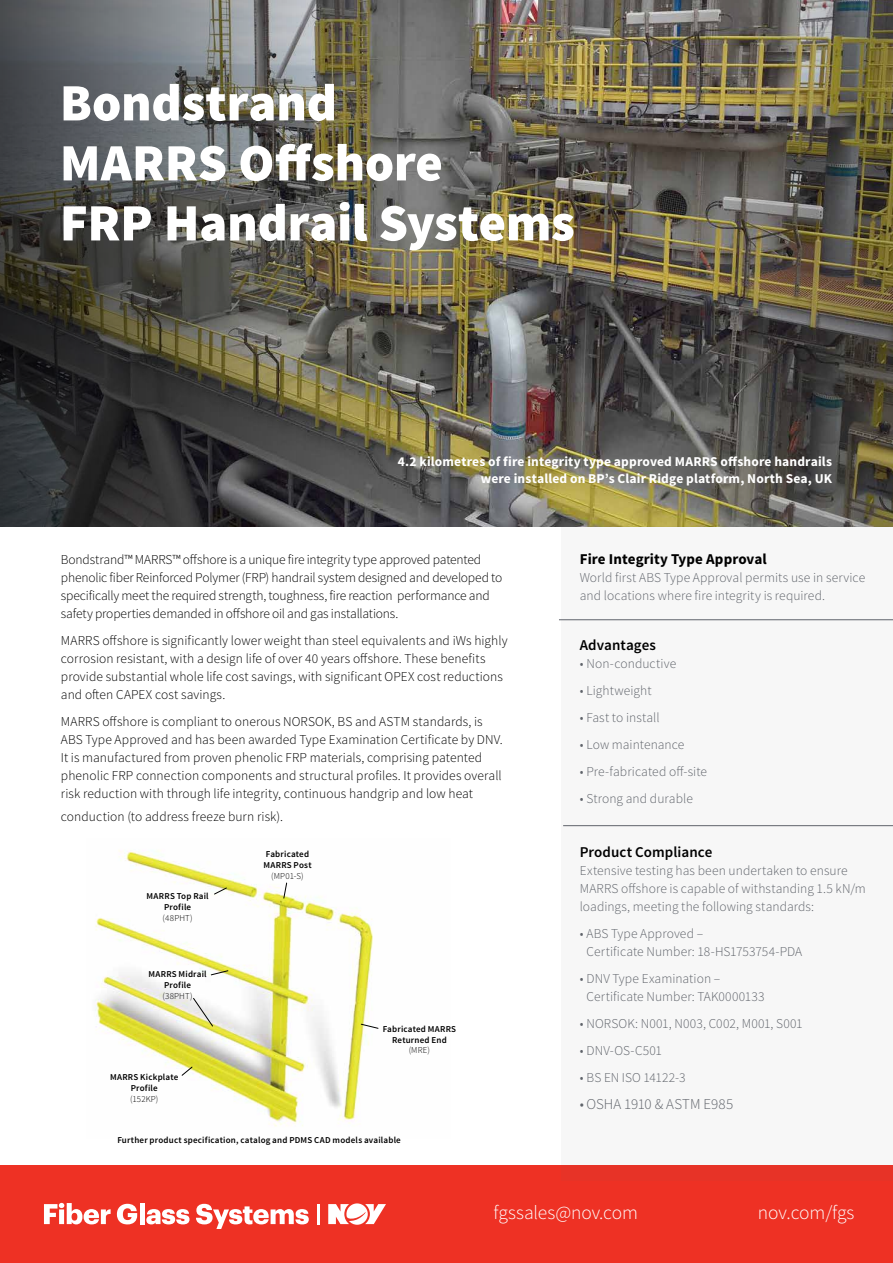
<style>
.page{position:relative;width:893px;height:1263px;background:#fff}
.page>*{position:absolute;margin:0;border:0;box-sizing:border-box;transform-origin:0 0}
.t1{font:900 52.5px/60px "Source Sans Pro";letter-spacing:-.005em;color:#fff}
.t2{font:300 19.5px "Source Sans Pro";letter-spacing:-.005em;color:#fff}
.t3{font:600 15px "Source Sans Pro";letter-spacing:.005em;color:#000}
.t4{font:700 15px "Source Sans Pro";letter-spacing:.005em;color:#000}
.t5{font:300 15px "Source Sans Pro";letter-spacing:.005em;color:#5f636a}
.t6{font:300 13.5px/18px "Source Sans Pro";color:#000}
.t7{font:300 13.5px/18px "Source Sans Pro";letter-spacing:.005em;color:#5f636a}
.t8{font:700 13.5px/16.2px "Source Sans Pro";letter-spacing:.01em;color:#fff;text-align:right}
.t9{font:600 9px/10.8px "Source Sans Pro";letter-spacing:.02em;color:#000;text-align:center}
.t10{font:300 9px "Source Sans Pro";letter-spacing:.02em;color:#000}
</style>
<div class="page">
<div style="left:0;top:1166px;width:893px;height:97px;background:#ee3124"></div>
<svg style="left:328px;top:1203px;width:58px;height:22px"></svg>
<hr style="left:317px;top:1204px;width:2px;height:20px;background:#fff">
<svg style="left:44px;top:1203px;width:67px;height:21px"></svg>
<svg style="left:117px;top:1204px;width:20px;height:20px"></svg>
<hr style="left:140px;top:1203px;width:4px;height:21px;background:#fff">
<svg style="left:146px;top:1209px;width:43px;height:15px"></svg>
<svg style="left:196px;top:1204px;width:113px;height:25px"></svg>
<img style="left:434px;top:0;width:210px;height:526px">
<div style="left:562px;top:527px;width:331px;height:654px;background:#f7f7f7"></div>
<img style="left:644px;top:0;width:249px;height:527px">
<img style="left:0;top:0;width:434px;height:526px">
<img style="left:95px;top:850px;width:278px;height:277px">
<svg style="left:283px;top:882px;width:5px;height:17px"></svg>
<svg style="left:360px;top:1023px;width:19px;height:6px"></svg>
<svg style="left:213px;top:887px;width:14px;height:8px"></svg>
<svg style="left:181px;top:1066px;width:12px;height:10px"></svg>
<svg style="left:210px;top:970px;width:19px;height:6px"></svg>
<svg style="left:192px;top:997px;width:22px;height:30px"></svg>
<hr style="left:559px;top:619px;width:334px;height:1px;background:#5f636a">
<hr style="left:563px;top:825px;width:330px;height:1px;background:#5f636a">
<h1 class="t1" style="left:60px;top:75px;width:516px">Bondstrand<br>MARRS Offshore<br>FRP Handrail Systems</h1>
<p class="t8" style="left:398px;top:454px;width:436px">4.2 kilometres of fire integrity type approved MARRS offshore handrails were installed on BP’s Clair Ridge platform, North Sea, UK</p>
<p class="t6" style="left:61px;top:551px;width:443px">Bondstrand™ MARRS™ offshore is a unique fire integrity type approved patented phenolic fiber Reinforced Polymer (FRP) handrail system designed and developed to specifically meet the required strength, toughness, fire reaction performance and safety properties demanded in offshore oil and gas installations.</p>
<p class="t6" style="left:61px;top:632px;width:448px">MARRS offshore is significantly lower weight than steel equivalents and iWs highly corrosion resistant, with a design life of over 40 years offshore. These benefits provide substantial whole life cost savings, with significant OPEX cost reductions and often CAPEX cost savings.</p>
<p class="t6" style="left:61px;top:713px;width:443px">MARRS offshore is compliant to onerous NORSOK, BS and ASTM standards, is ABS Type Approved and has been awarded Type Examination Certificate by DNV.<br>It is manufactured from proven phenolic FRP materials, comprising patented phenolic FRP connection components and structural profiles. It provides overall risk reduction with through life integrity, continuous handgrip and low heat</p>
<p class="t6" style="left:61px;top:807px;width:224px">conduction (to address freeze burn risk).</p>
<p class="t9" style="left:147px;top:891px;width:64px">MARRS Top Rail<br>Profile</p>
<p class="t10" style="left:163px;top:912px;width:32px">(48PHT)</p>
<p class="t9" style="left:148px;top:969px;width:60px">MARRS Midrail<br>Profile</p>
<p class="t10" style="left:163px;top:990px;width:32px">(38PHT)</p>
<p class="t9" style="left:110px;top:1072px;width:70px">MARRS Kickplate<br>Profile</p>
<p class="t10" style="left:130px;top:1093px;width:30px">(152KP)</p>
<p class="t9" style="left:263px;top:849px;width:50px;text-align:left">Fabricated<br>MARRS Post</p>
<p class="t10" style="left:271px;top:870px;width:34px">(MP01-S)</p>
<p class="t9" style="left:383px;top:1023px;width:75px">Fabricated MARRS<br>Returned End</p>
<p class="t10" style="left:409px;top:1045px;width:23px">(MRE)</p>
<p class="t9" style="left:117px;top:1135px;width:285px">Further product specification, catalog and PDMS CAD models available</p>
<p class="t4" style="left:580px;top:550px;width:189px">Fire Integrity Type Approval</p>
<p class="t7" style="left:580px;top:569px;width:287px">World first ABS Type Approval permits use in service and locations where fire integrity is required.</p>
<p class="t3" style="left:580px;top:635px;width:78px">Advantages</p>
<p class="t7" style="left:580px;top:654px;width:98px">• Non-conductive</p>
<p class="t7" style="left:580px;top:681px;width:73px">• Lightweight</p>
<p class="t7" style="left:580px;top:708px;width:81px">• Fast to install</p>
<p class="t7" style="left:580px;top:735px;width:106px">• Low maintenance</p>
<p class="t7" style="left:580px;top:762px;width:129px">• Pre-fabricated off-site</p>
<p class="t7" style="left:580px;top:789px;width:115px">• Strong and durable</p>
<p class="t3" style="left:580px;top:842px;width:134px">Product Compliance</p>
<p class="t7" style="left:580px;top:861px;width:288px">Extensive testing has been undertaken to ensure<br>MARRS offshore is capable of withstanding 1.5 kN/m loadings, meeting the following standards:</p>
<p class="t7" style="left:586px;top:924px;width:217px;text-indent:-7px">• ABS Type Approved –<br>Certificate Number: 18-HS1753754-PDA</p>
<p class="t7" style="left:586px;top:969px;width:180px;text-indent:-7px">• DNV Type Examination –<br>Certificate Number: TAK0000133</p>
<p class="t7" style="left:580px;top:1014px;width:224px">• NORSOK: N001, N003, C002, M001, S001</p>
<p class="t7" style="left:580px;top:1041px;width:84px">• DNV-OS-C501</p>
<p class="t7" style="left:580px;top:1068px;width:107px">• BS EN ISO 14122-3</p>
<p class="t5" style="left:580px;top:1095px;width:155px">• OSHA 1910 &amp; ASTM E985</p>
<h2 class="t2" style="left:493px;top:1200px;width:146px">fgssales@nov.com</h2>
<h2 class="t2" style="left:758px;top:1201px;width:98px">nov.com/fgs</h2>
</div>
